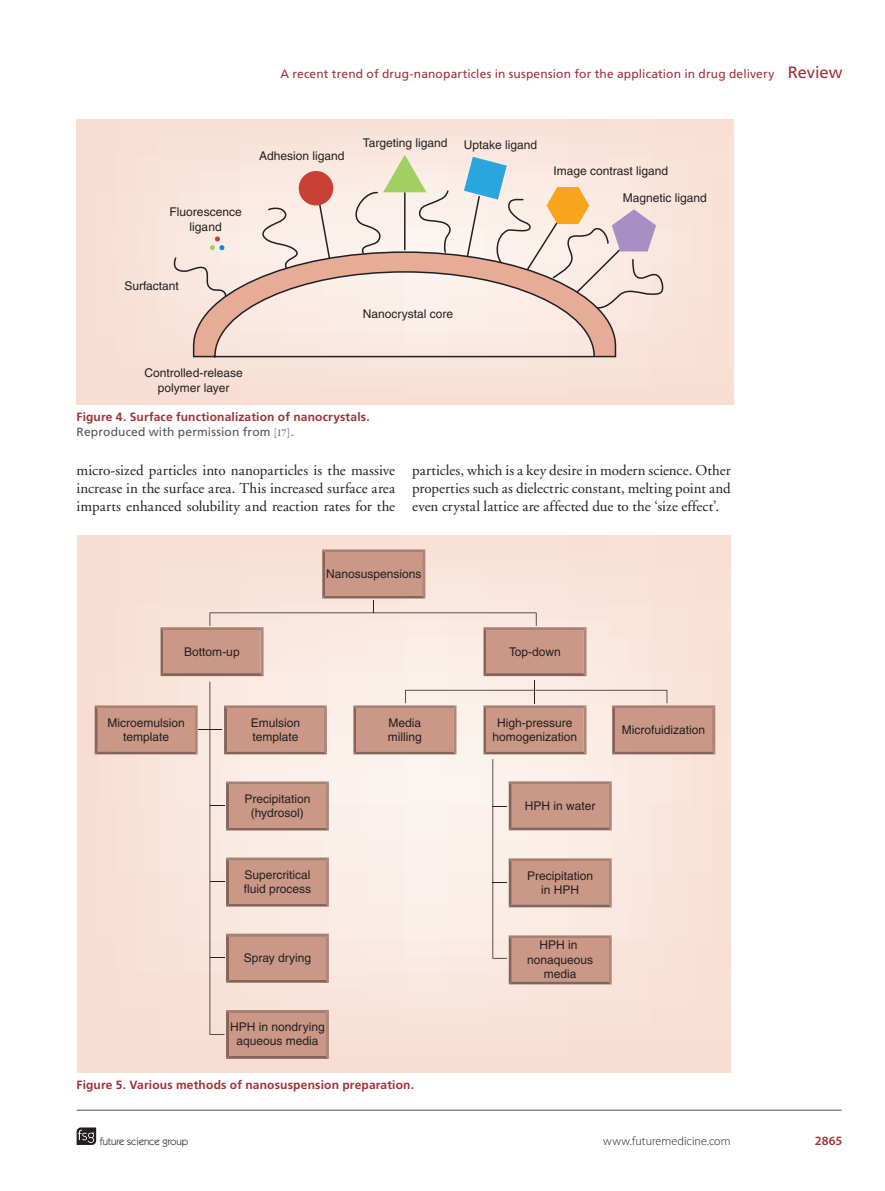
<style>
.page{position:relative;width:885px;height:1191px;background:#fff}
.page>*{position:absolute;margin:0;border:0;box-sizing:border-box;transform-origin:0 0}
.t1{font:15px/18px "Adobe Garamond";letter-spacing:.005em;color:#231f20;text-align:justify}
.t2{font:600 12.75px "Myriad Pro";color:#9f313a}
.t3{font:12px/14.4px "Helvetica";color:#231f20;text-align:center}
.t4{font:700 12px "Frutiger 65";letter-spacing:.015em;color:#9f313a}
.t5{font:12px "Frutiger";letter-spacing:.01em;color:#9f313a}
.t6{font:12px "Frutiger";letter-spacing:.015em;color:#52555a}
.t7{font:300 12px "Myriad Pro";letter-spacing:.005em;color:#231f20}
.t8{font:10.5px "Itc Kabel";color:#231f20}
.s1{font-size:16.5px}
.s2{font-family:"Garamond Premr Pro";font-size:10.5px}
</style>
<div class="page">
<div style="left:77px;top:119px;width:656px;height:285px;background:#f9e1d6"></div>
<div style="left:173px;top:189px;width:491px;height:110px;background:#faeae1"></div>
<div style="left:299px;top:171px;width:34px;height:34px;background:#c94035;border-radius:50%"></div>
<svg style="left:210px;top:236px;width:14px;height:14px"></svg>
<svg style="left:317px;top:155px;width:339px;height:141px"></svg>
<svg style="left:192px;top:251px;width:425px;height:107px"></svg>
<div style="left:78px;top:535px;width:652px;height:538px;background:#f8ded2"></div>
<svg style="left:95px;top:549px;width:620px;height:509px"></svg>
<svg style="left:77px;top:1127px;width:19px;height:18px"></svg>
<hr style="left:77px;top:1109px;width:764px;height:1px;background:#52555a">
<p class="t5" style="left:280px;top:67px;width:563px">A recent trend of drug-nanoparticles in suspension for the application in drug delivery <span class="s1">Review</span></p>
<p class="t3" style="left:170px;top:205px;width:74px">Fluorescence ligand</p>
<p class="t3" style="left:259px;top:149px;width:87px">Adhesion ligand</p>
<p class="t3" style="left:363px;top:135px;width:86px">Targeting ligand</p>
<p class="t3" style="left:464px;top:138px;width:75px">Uptake ligand</p>
<p class="t3" style="left:553px;top:164px;width:116px">Image contrast ligand</p>
<p class="t3" style="left:622px;top:190px;width:86px">Magnetic ligand</p>
<p class="t3" style="left:125px;top:279px;width:56px">Surfactant</p>
<p class="t3" style="left:145px;top:366px;width:100px">Controlled-release polymer layer</p>
<p class="t3" style="left:363px;top:307px;width:92px">Nanocrystal core</p>
<p class="t4" style="left:77px;top:410px;width:295px">Figure 4. Surface functionalization of nanocrystals.</p>
<p class="t6" style="left:77px;top:425px;width:219px">Reproduced with permission from <span class="s2">[17]</span>.</p>
<p class="t1" style="left:77px;top:461px;width:320px">micro-sized particles into nanoparticles is the massive increase in the surface area. This increased surface area imparts enhanced solubility and reaction rates for the</p>
<p class="t1" style="left:412px;top:461px;width:320px">particles, which is a key desire in modern science. Other properties such as dielectric constant, melting point and even crystal lattice are affected due to the ‘size effect’.</p>
<p class="t3" style="left:326px;top:566px;width:97px">Nanosuspensions</p>
<p class="t3" style="left:184px;top:644px;width:57px">Bottom-up</p>
<p class="t3" style="left:509px;top:644px;width:53px">Top-down</p>
<p class="t3" style="left:107px;top:715px;width:79px">Microemulsion template</p>
<p class="t3" style="left:251px;top:715px;width:51px;text-align:left">Emulsion template</p>
<p class="t3" style="left:388px;top:715px;width:35px;text-align:left">Media milling</p>
<p class="t3" style="left:621px;top:722px;width:85px">Microfuidization</p>
<p class="t3" style="left:492px;top:715px;width:86px">High-pressure homogenization</p>
<p class="t3" style="left:244px;top:791px;width:68px">Precipitation (hydrosol)</p>
<p class="t3" style="left:244px;top:867px;width:69px;text-align:left">Supercritical fluid process</p>
<p class="t3" style="left:244px;top:950px;width:69px">Spray drying</p>
<p class="t3" style="left:230px;top:1019px;width:96px">HPH in nondrying aqueous media</p>
<p class="t4" style="left:77px;top:1078px;width:339px">Figure 5. Various methods of nanosuspension preparation.</p>
<p class="t8" style="left:100px;top:1135px;width:90px">future science group</p>
<p class="t3" style="left:525px;top:798px;width:72px">HPH in water</p>
<p class="t3" style="left:527px;top:868px;width:68px">Precipitation in HPH</p>
<p class="t3" style="left:527px;top:938px;width:68px">HPH in nonaqueous media</p>
<p class="t7" style="left:603px;top:1134px;width:129px">www.futuremedicine.com</p>
<p class="t2" style="left:814px;top:1132px;width:29px">2865</p>
</div>
